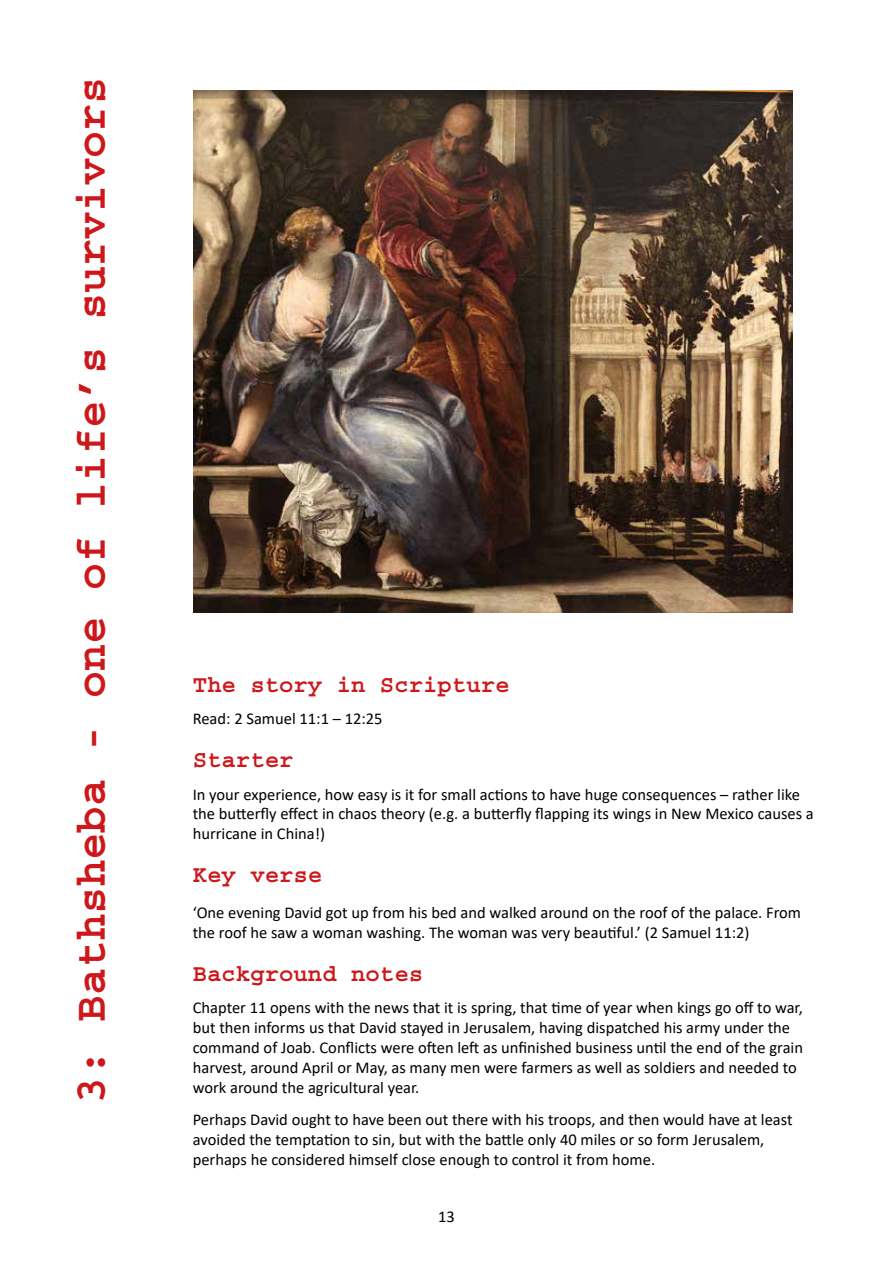
<style>
.page{position:relative;width:893px;height:1263px;background:#fff}
.page>*{position:absolute;margin:0;border:0;box-sizing:border-box;transform-origin:0 0}
.t1{font:700 45px "Courier Std";color:#cd171a}
.t2{font:700 24px "Courier Std";color:#cd171a}
.t3{font:16.5px/19.8px "Calibri";color:#000}
</style>
<div class="page">
<img style="left:193px;top:90px;width:600px;height:523px">
<h1 class="t1" style="left:66px;top:1103px;width:1028px;rotate:-90deg">3: Bathsheba - one of life’s survivors</h1>
<h2 class="t2" style="left:193px;top:671px;width:318px">The story in Scripture</h2>
<p class="t3" style="left:193px;top:709px;width:191px">Read: 2 Samuel 11:1 – 12:25</p>
<h2 class="t2" style="left:193px;top:746px;width:102px">Starter</h2>
<p class="t3" style="left:193px;top:784px;width:623px">In your experience, how easy is it for small actions to have huge consequences – rather like the butterfly effect in chaos theory (e.g. a butterfly flapping its wings in New Mexico causes a hurricane in China!)</p>
<h2 class="t2" style="left:193px;top:861px;width:131px">Key verse</h2>
<p class="t3" style="left:193px;top:903px;width:610px">‘One evening David got up from his bed and walked around on the roof of the palace. From the roof he saw a woman washing. The woman was very beautiful.’ (2 Samuel 11:2)</p>
<h2 class="t2" style="left:193px;top:960px;width:232px">Background notes</h2>
<p class="t3" style="left:193px;top:997px;width:612px">Chapter 11 opens with the news that it is spring, that time of year when kings go off to war, but then informs us that David stayed in Jerusalem, having dispatched his army under the command of Joab. Conflicts were often left as unfinished business until the end of the grain harvest, around April or May, as many men were farmers as well as soldiers and needed to work around the agricultural year.</p>
<p class="t3" style="left:193px;top:1109px;width:601px">Perhaps David ought to have been out there with his troops, and then would have at least avoided the temptation to sin, but with the battle only 40 miles or so form Jerusalem, perhaps he considered himself close enough to control it from home.</p>
<p class="t3" style="left:438px;top:1206px;width:18px">13</p>
</div>
